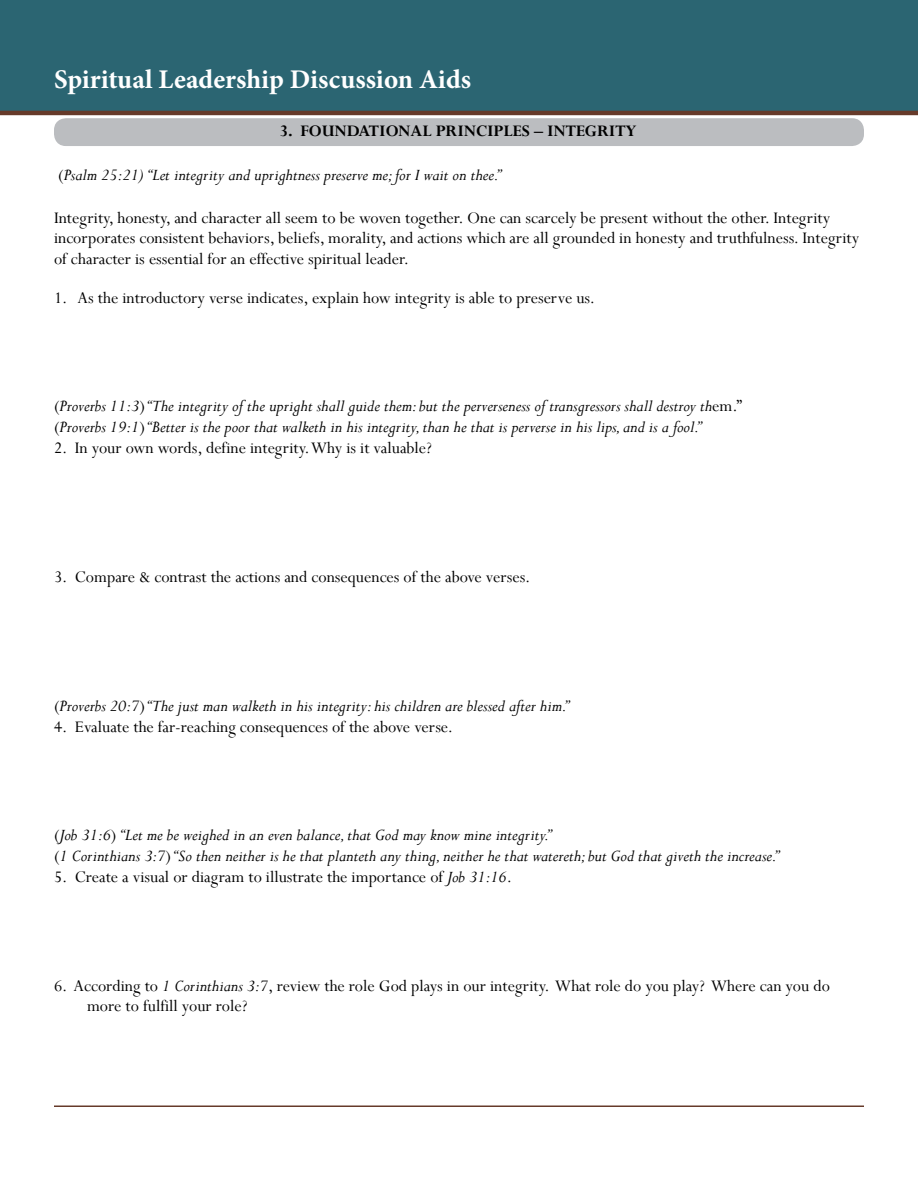
<style>
.page{position:relative;width:918px;height:1188px;background:#fff}
.page>*{position:absolute;margin:0;border:0;box-sizing:border-box;transform-origin:0 0}
.Paragraph_Style1{font:700 27px "Minion Pro";color:#fff}
.Paragraph_Style8{font:italic 18px "Perpetua";color:#000}
.Paragraph_Style5{font:18px/20.5px "Perpetua";color:#000}
.Paragraph_Style22{font:18px "Perpetua";color:#000}
.Paragraph_Style23{font:18px/20.5px "Perpetua";color:#000}
.Paragraph_Style16{font:18px "Perpetua";color:#000}
.Paragraph_Style3{font:italic 18px "Perpetua";color:#000}
.Paragraph_Style18{font:18px "Perpetua";color:#000}
.Paragraph_Style1-2{font:700 18px "Perpetua";color:#000}
.s1{font-style:normal}
.s2{font-style:italic}
</style>
<div class="page">
<div style="left:0;top:0;width:918px;height:113px;background:#2b6572"></div>
<hr style="left:0;top:111px;width:918px;height:4px;background:#663a2a">
<div style="left:54px;top:118px;width:810px;height:28px;background:#bbbdc0"></div>
<hr style="left:54px;top:1106px;width:810px;height:1px;background:#663a2a">
<p class="Paragraph_Style1" style="left:54px;top:60px;width:419px">Spiritual Leadership Discussion Aids</p>
<p class="Paragraph_Style1-2" style="left:280px;top:119px;width:358px">3. FOUNDATIONAL PRINCIPLES – INTEGRITY</p>
<p class="Paragraph_Style3" style="left:58px;top:163px;width:444px"><span class="s1">(</span>Psalm 25:21) “Let integrity and uprightness preserve me; for I wait on thee.”</p>
<p class="Paragraph_Style5" style="left:54px;top:207px;width:807px">Integrity, honesty, and character all seem to be woven together. One can scarcely be present without the other. Integrity incorporates consistent behaviors, beliefs, morality, and actions which are all grounded in honesty and truthfulness. Integrity of character is essential for an effective spiritual leader.</p>
<p class="Paragraph_Style22" style="left:54px;top:286px;width:543px">1. As the introductory verse indicates, explain how integrity is able to preserve us.</p>
<p class="Paragraph_Style8" style="left:54px;top:394px;width:689px"><span class="s1">(</span>Proverbs 11:3<span class="s1">)</span> “The integrity of the upright shall guide them: but the perverseness of transgressors shall destroy th<span class="s1">em.”</span></p>
<p class="Paragraph_Style8" style="left:54px;top:415px;width:649px"><span class="s1">(</span>Proverbs 19:1<span class="s1">)</span> “Better is the poor that walketh in his integrity, than he that is perverse in his lips, and is a fool.”</p>
<p class="Paragraph_Style16" style="left:54px;top:436px;width:379px">2. In your own words, define integrity. Why is it valuable?</p>
<p class="Paragraph_Style16" style="left:54px;top:565px;width:478px">3. Compare &amp; contrast the actions and consequences of the above verses.</p>
<p class="Paragraph_Style8" style="left:54px;top:694px;width:516px"><span class="s1">(</span>Proverbs 20:7<span class="s1">)</span> “The just man walketh in his integrity: his children are blessed after him.”</p>
<p class="Paragraph_Style22" style="left:54px;top:715px;width:401px">4. Evaluate the far-reaching consequences of the above verse.</p>
<p class="Paragraph_Style8" style="left:54px;top:823px;width:499px"><span class="s1">(</span>Job 31:6<span class="s1">)</span> “Let me be weighed in an even balance, that God may know mine integrity.”</p>
<p class="Paragraph_Style8" style="left:54px;top:844px;width:726px"><span class="s1">(</span>1 Corinthians 3:7<span class="s1">)</span> “So then neither is he that planteth any thing, neither he that watereth; but God that giveth the increase.”</p>
<p class="Paragraph_Style18" style="left:54px;top:865px;width:460px">5. Create a visual or diagram to illustrate the importance of <span class="s2">Job 31:16</span>.</p>
<p class="Paragraph_Style23" style="left:87px;top:975px;width:744px;text-indent:-33px">6. According to <span class="s2">1 Corinthians 3:7</span>, review the role God plays in our integrity. What role do you play? Where can you do more to fulfill your role?</p>
</div>
